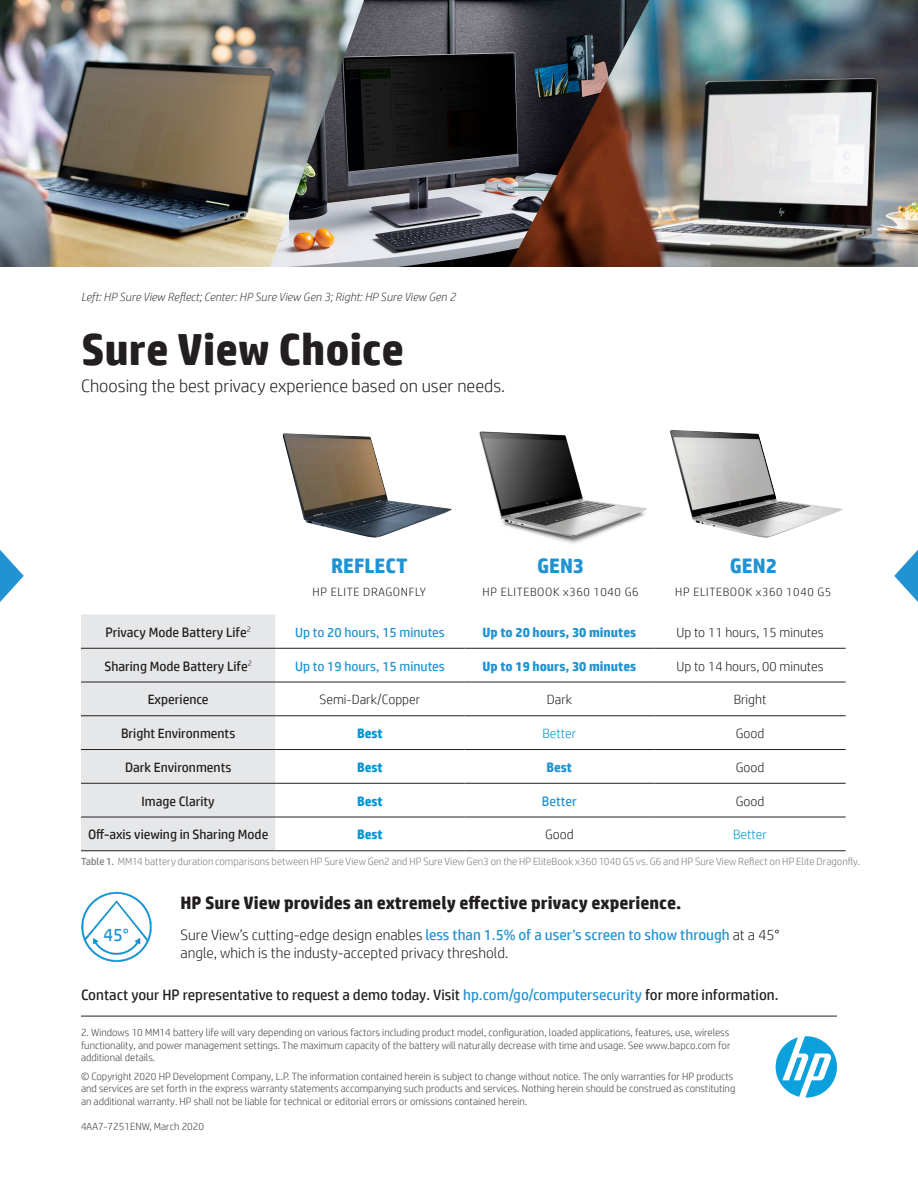
<style>
.page{position:relative;width:918px;height:1188px;background:#fff}
.page>*{position:absolute;margin:0;border:0;box-sizing:border-box;transform-origin:0 0}
.t1{font:700 45px "HP Simplified";color:#231f20}
.t2{font:700 21px "HP Simplified";color:#2193d2}
.t3{font:700 18px "HP Simplified";color:#231f20}
.t4{font:300 18px "HP Simplified";color:#231f20}
.t5{font:18px "HP Simplified";color:#2193d2}
.t6{font:300 15px/18px "HP Simplified";color:#231f20}
.t7{font:15px "HP Simplified";color:#231f20}
.t8{font:13.5px "HP Simplified";color:#231f20}
.t9{font:300 13.5px "HP Simplified";color:#231f20}
.t10{font:13.5px "HP Simplified";color:#2193d2}
.t11{font:700 13.5px "HP Simplified";color:#2193d2}
.t12{font:700 13.5px "HP Simplified";letter-spacing:-.005em;color:#0096d6}
.t13{font:300 13.5px "HP Simplified";color:#0096d6}
.t14{font:italic 300 12px "HP Simplified";color:#424242}
.t15{font:300 12px "HP Simplified";letter-spacing:.05em;color:#231f20}
.t16{font:300 10.5px/12.6px "HP Simplified";color:#424242}
.Contact_info_last{font:300 10.5px "HP Simplified";letter-spacing:.005em;color:#7b7b7b}
.s1{font-weight:400}
.s2{font-weight:400;color:#2193d2}
.s3{color:#2193d2}
</style>
<div class="page">
<div style="left:81px;top:615px;width:194px;height:235px;background:#e6e7e9"></div>
<hr style="left:81px;top:648px;width:194px;height:1px;background:#231f20">
<hr style="left:275px;top:648px;width:189px;height:1px;background:#231f20">
<hr style="left:464px;top:648px;width:190px;height:1px;background:#231f20">
<hr style="left:654px;top:648px;width:192px;height:1px;background:#231f20">
<hr style="left:81px;top:682px;width:194px;height:1px;background:#231f20">
<hr style="left:275px;top:682px;width:189px;height:1px;background:#231f20">
<hr style="left:464px;top:682px;width:190px;height:1px;background:#231f20">
<hr style="left:654px;top:682px;width:192px;height:1px;background:#231f20">
<hr style="left:81px;top:715px;width:194px;height:1px;background:#231f20">
<hr style="left:275px;top:715px;width:189px;height:1px;background:#231f20">
<hr style="left:464px;top:715px;width:190px;height:1px;background:#231f20">
<hr style="left:654px;top:715px;width:192px;height:1px;background:#231f20">
<hr style="left:81px;top:749px;width:194px;height:1px;background:#231f20">
<hr style="left:275px;top:749px;width:189px;height:1px;background:#231f20">
<hr style="left:464px;top:749px;width:190px;height:1px;background:#231f20">
<hr style="left:654px;top:749px;width:192px;height:1px;background:#231f20">
<hr style="left:81px;top:817px;width:194px;height:1px;background:#231f20">
<hr style="left:275px;top:817px;width:189px;height:1px;background:#231f20">
<hr style="left:464px;top:817px;width:190px;height:1px;background:#231f20">
<hr style="left:654px;top:817px;width:192px;height:1px;background:#231f20">
<hr style="left:81px;top:850px;width:194px;height:1px;background:#231f20">
<hr style="left:275px;top:850px;width:189px;height:1px;background:#231f20">
<hr style="left:464px;top:850px;width:190px;height:1px;background:#231f20">
<hr style="left:654px;top:850px;width:192px;height:1px;background:#231f20">
<hr style="left:81px;top:783px;width:194px;height:1px;background:#231f20">
<hr style="left:275px;top:783px;width:189px;height:1px;background:#231f20">
<hr style="left:464px;top:783px;width:190px;height:1px;background:#231f20">
<hr style="left:654px;top:783px;width:192px;height:1px;background:#231f20">
<img style="left:479px;top:431px;width:168px;height:113px">
<img style="left:670px;top:430px;width:173px;height:108px">
<svg style="left:0;top:550px;width:24px;height:52px"></svg>
<svg style="left:894px;top:550px;width:24px;height:52px"></svg>
<hr style="left:81px;top:1016px;width:756px;height:1px;background:#231f20">
<svg style="left:776px;top:1036px;width:61px;height:62px"></svg>
<img style="left:81px;top:891px;width:71px;height:71px">
<img style="left:649px;top:0;width:269px;height:267px">
<img style="left:364px;top:0;width:285px;height:267px">
<img style="left:0;top:0;width:364px;height:267px">
<img style="left:282px;top:433px;width:170px;height:105px">
<p class="t14" style="left:81px;top:290px;width:377px">Left: HP Sure View Reflect; Center: HP Sure View Gen 3; Right: HP Sure View Gen 2</p>
<p class="t1" style="left:81px;top:323px;width:325px">Sure View Choice</p>
<p class="t4" style="left:81px;top:376px;width:426px">Choosing the best privacy experience based on user needs.</p>
<p class="t2" style="left:331px;top:553px;width:78px">REFLECT</p>
<p class="t15" style="left:313px;top:585px;width:115px">HP ELITE DRAGONFLY</p>
<p class="t2" style="left:537px;top:553px;width:49px">GEN3</p>
<p class="t15" style="left:483px;top:585px;width:158px">HP ELITEBOOK x360 1040 G6</p>
<p class="t2" style="left:730px;top:553px;width:49px">GEN2</p>
<p class="t15" style="left:675px;top:585px;width:158px">HP ELITEBOOK x360 1040 G5</p>
<p class="t8" style="left:105px;top:623px;width:147px">Privacy Mode Battery Life<sup>2</sup></p>
<p class="t10" style="left:295px;top:623px;width:151px">Up to 20 hours, 15 minutes</p>
<p class="t11" style="left:483px;top:624px;width:155px">Up to 20 hours, 30 minutes</p>
<p class="t9" style="left:676px;top:625px;width:149px">Up to 11 hours, 15 minutes</p>
<p class="t8" style="left:104px;top:657px;width:149px">Sharing Mode Battery Life<sup>2</sup></p>
<p class="t10" style="left:295px;top:657px;width:151px">Up to 19 hours, 15 minutes</p>
<p class="t11" style="left:483px;top:658px;width:155px">Up to 19 hours, 30 minutes</p>
<p class="t9" style="left:676px;top:658px;width:149px">Up to 14 hours, 00 minutes</p>
<p class="t8" style="left:148px;top:691px;width:62px">Experience</p>
<p class="t9" style="left:320px;top:692px;width:102px">Semi-Dark/Copper</p>
<p class="t9" style="left:547px;top:692px;width:27px">Dark</p>
<p class="t9" style="left:734px;top:692px;width:34px">Bright</p>
<p class="t8" style="left:121px;top:725px;width:116px">Bright Environments</p>
<p class="t12" style="left:357px;top:725px;width:27px">Best</p>
<p class="t13" style="left:543px;top:726px;width:35px">Better</p>
<p class="t9" style="left:736px;top:726px;width:30px">Good</p>
<p class="t8" style="left:125px;top:758px;width:108px">Dark Environments</p>
<p class="t12" style="left:357px;top:759px;width:27px">Best</p>
<p class="t11" style="left:547px;top:759px;width:27px">Best</p>
<p class="t9" style="left:736px;top:760px;width:30px">Good</p>
<p class="t8" style="left:142px;top:792px;width:75px">Image Clarity</p>
<p class="t12" style="left:357px;top:793px;width:27px">Best</p>
<p class="t10" style="left:542px;top:792px;width:36px">Better</p>
<p class="t9" style="left:736px;top:793px;width:30px">Good</p>
<p class="t8" style="left:88px;top:826px;width:182px">Off-axis viewing in Sharing Mode</p>
<p class="t12" style="left:357px;top:827px;width:27px">Best</p>
<p class="t9" style="left:545px;top:827px;width:30px">Good</p>
<p class="t13" style="left:733px;top:827px;width:35px">Better</p>
<p class="Contact_info_last" style="left:81px;top:856px;width:781px"><span class="s1">Table 1.</span> MM14 battery duration comparisons between HP Sure View Gen2 and HP Sure View Gen3 on the HP EliteBook x360 1040 G5 vs. G6 and HP Sure View Reflect on HP Elite Dragonfly.</p>
<p class="t5" style="left:104px;top:923px;width:27px">45°</p>
<p class="t3" style="left:181px;top:892px;width:502px">HP Sure View provides an extremely effective privacy experience.</p>
<p class="t6" style="left:181px;top:926px;width:600px">Sure View’s cutting-edge design enables <span class="s2">less than 1.5% of a user’s screen to show through</span> at a 45° angle, which is the industy-accepted privacy threshold.</p>
<p class="t7" style="left:81px;top:985px;width:699px">Contact your HP representative to request a demo today. Visit <span class="s3">hp.com/go/computersecurity</span> for more information.</p>
<p class="t16" style="left:81px;top:1026px;width:651px;text-align:justify">2. Windows 10 MM14 battery life will vary depending on various factors including product model, configuration, loaded applications, features, use, wireless functionality, and power management settings. The maximum capacity of the battery will naturally decrease with time and usage. See www.bapco.com for additional details.</p>
<p class="t16" style="left:81px;top:1070px;width:656px">© Copyright 2020 HP Development Company, L.P. The information contained herein is subject to change without notice. The only warranties for HP products and services are set forth in the express warranty statements accompanying such products and services. Nothing herein should be construed as constituting an additional warranty. HP shall not be liable for technical or editorial errors or omissions contained herein.</p>
<p class="t16" style="left:81px;top:1120px;width:125px">4AA7-7251ENW, March 2020</p>
</div>
